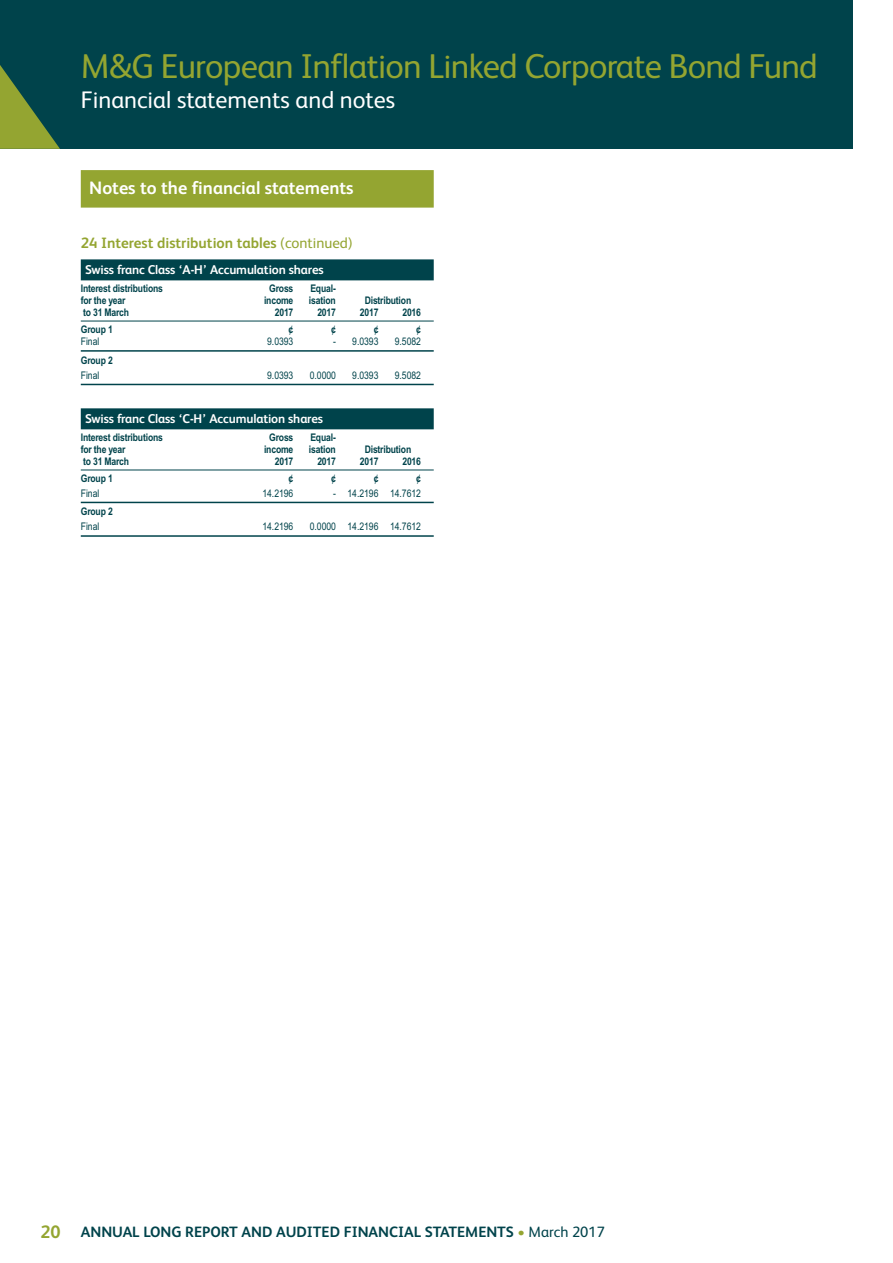
<style>
.page{position:relative;width:893px;height:1263px;background:#fff}
.page>*{position:absolute;margin:0;border:0;box-sizing:border-box;transform-origin:0 0}
.t1{font:34.5px "FS Albert";letter-spacing:-.02em;color:#94a531}
.t2{font:24px "FS Albert";color:#fff}
.t3{font:700 18px "FS Albert";color:#fff}
.t4{font:700 15px "FS Albert";color:#00434b}
.t5{font:700 15px "FS Albert";color:#94a531}
.t6{font:700 12.75px "FS Albert";letter-spacing:-.01em;color:#fff}
.t7{font:700 10.5px "Arial Narrow";letter-spacing:-.015em;color:#00434b}
.t8{font:10.5px "Arial Narrow";color:#00434b}
.s1{font-weight:400}
.s2{font-size:18px;color:#94a531}
.s3{font-weight:400;color:#94a531}
</style>
<div class="page">
<div style="left:81px;top:259px;width:353px;height:21px;background:#00434b"></div>
<hr style="left:81px;top:321px;width:353px;height:1px;background:#00434b">
<hr style="left:81px;top:350px;width:353px;height:2px;background:#00434b">
<hr style="left:81px;top:384px;width:353px;height:1px;background:#00434b">
<div style="left:81px;top:408px;width:353px;height:21px;background:#00434b"></div>
<hr style="left:81px;top:470px;width:353px;height:1px;background:#00434b">
<hr style="left:81px;top:502px;width:353px;height:1px;background:#00434b">
<hr style="left:81px;top:535px;width:353px;height:2px;background:#00434b">
<div style="left:0;top:0;width:853px;height:149px;background:#00434b"></div>
<svg style="left:0;top:65px;width:60px;height:84px"></svg>
<div style="left:81px;top:170px;width:353px;height:38px;background:#94a531"></div>
<h1 class="t1" style="left:81px;top:54px;width:739px">M&amp;G European Inflation Linked Corporate Bond Fund</h1>
<h2 class="t2" style="left:81px;top:92px;width:316px">Financial statements and notes</h2>
<h3 class="t3" style="left:89px;top:181px;width:266px">Notes to the financial statements</h3>
<h3 class="t5" style="left:81px;top:238px;width:274px">24 Interest distribution tables <span class="s1">(continued)</span></h3>
<p class="t6" style="left:85px;top:265px;width:240px">Swiss franc Class ‘A-H’ Accumulation shares</p>
<p class="t7" style="left:81px;top:285px;width:84px">Interest distributions</p>
<p class="t7" style="left:269px;top:285px;width:26px">Gross</p>
<p class="t7" style="left:310px;top:285px;width:27px">Equal-</p>
<p class="t7" style="left:81px;top:297px;width:46px">for the year</p>
<p class="t7" style="left:264px;top:297px;width:31px">income</p>
<p class="t7" style="left:309px;top:297px;width:29px">isation</p>
<p class="t7" style="left:365px;top:297px;width:48px">Distribution</p>
<p class="t7" style="left:83px;top:309px;width:47px">to 31 March</p>
<p class="t7" style="left:275px;top:309px;width:20px">2017</p>
<p class="t7" style="left:317px;top:309px;width:20px">2017</p>
<p class="t7" style="left:360px;top:309px;width:20px">2017</p>
<p class="t7" style="left:402px;top:309px;width:20px">2016</p>
<p class="t7" style="left:81px;top:326px;width:34px">Group 1</p>
<p class="t7" style="left:289px;top:326px;width:6px">¢</p>
<p class="t7" style="left:331px;top:326px;width:6px">¢</p>
<p class="t7" style="left:374px;top:326px;width:6px">¢</p>
<p class="t7" style="left:416px;top:326px;width:6px">¢</p>
<p class="t8" style="left:81px;top:338px;width:20px">Final</p>
<p class="t8" style="left:267px;top:338px;width:28px">9.0393</p>
<p class="t8" style="left:333px;top:338px;width:47px">- 9.0393</p>
<p class="t8" style="left:395px;top:338px;width:28px">9.5082</p>
<p class="t7" style="left:81px;top:356px;width:34px">Group 2</p>
<p class="t8" style="left:81px;top:371px;width:20px">Final</p>
<p class="t8" style="left:267px;top:371px;width:28px">9.0393</p>
<p class="t8" style="left:310px;top:371px;width:28px">0.0000</p>
<p class="t8" style="left:352px;top:371px;width:28px">9.0393</p>
<p class="t8" style="left:395px;top:371px;width:28px">9.5082</p>
<p class="t6" style="left:85px;top:414px;width:240px">Swiss franc Class ‘C-H’ Accumulation shares</p>
<p class="t7" style="left:81px;top:434px;width:84px">Interest distributions</p>
<p class="t7" style="left:269px;top:434px;width:26px">Gross</p>
<p class="t7" style="left:310px;top:434px;width:27px">Equal-</p>
<p class="t7" style="left:81px;top:446px;width:46px">for the year</p>
<p class="t7" style="left:264px;top:446px;width:31px">income</p>
<p class="t7" style="left:309px;top:446px;width:29px">isation</p>
<p class="t7" style="left:365px;top:446px;width:48px">Distribution</p>
<p class="t7" style="left:83px;top:458px;width:47px">to 31 March</p>
<p class="t7" style="left:275px;top:458px;width:20px">2017</p>
<p class="t7" style="left:317px;top:458px;width:20px">2017</p>
<p class="t7" style="left:360px;top:458px;width:20px">2017</p>
<p class="t7" style="left:402px;top:458px;width:20px">2016</p>
<p class="t7" style="left:81px;top:474px;width:34px">Group 1</p>
<p class="t7" style="left:289px;top:474px;width:6px">¢</p>
<p class="t7" style="left:331px;top:474px;width:6px">¢</p>
<p class="t7" style="left:374px;top:474px;width:6px">¢</p>
<p class="t7" style="left:416px;top:474px;width:6px">¢</p>
<p class="t8" style="left:81px;top:489px;width:20px">Final</p>
<p class="t8" style="left:262px;top:489px;width:32px">14.2196</p>
<p class="t8" style="left:333px;top:489px;width:89px">- 14.2196 14.7612</p>
<p class="t7" style="left:81px;top:508px;width:34px">Group 2</p>
<p class="t8" style="left:81px;top:523px;width:20px">Final</p>
<p class="t8" style="left:262px;top:523px;width:32px">14.2196</p>
<p class="t8" style="left:310px;top:523px;width:113px">0.0000 14.2196 14.7612</p>
<h3 class="t4" style="left:40px;top:1227px;width:566px"><span class="s2">20</span> ANNUAL LONG REPORT AND AUDITED FINANCIAL STATEMENTS <span class="s3">•</span> <span class="s1">March 2017</span></h3>
</div>
